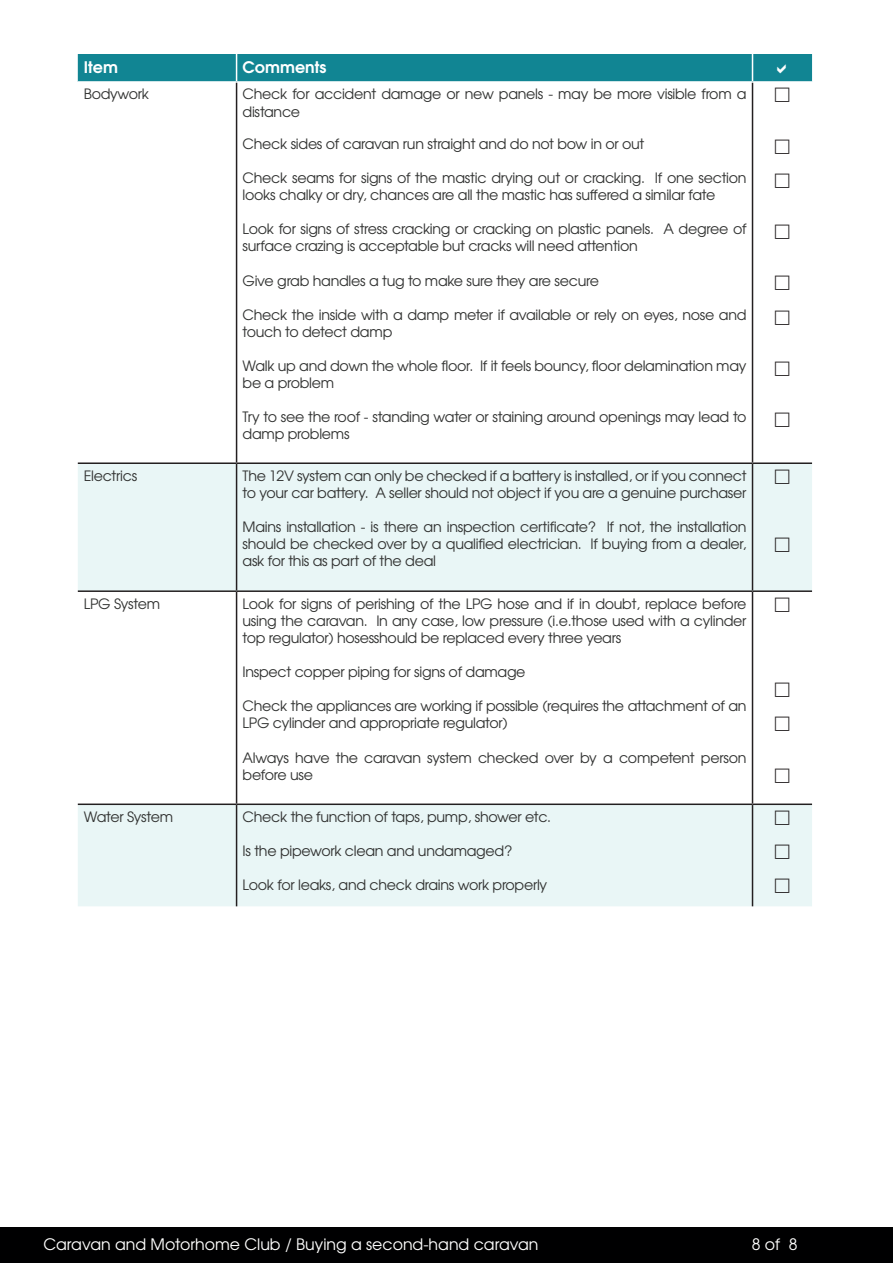
<style>
.page{position:relative;width:893px;height:1263px;background:#fff}
.page>*{position:absolute;margin:0;border:0;box-sizing:border-box;transform-origin:0 0}
.t1{font:700 15.9px "Te X Gyre Adventor";color:#fff}
.t2{font:15.75px "Te X Gyre Adventor";color:#fff}
.t3{font:14.25px/17.1px "Te X Gyre Adventor";letter-spacing:-.02em;color:#323332}
</style>
<div class="page">
<div style="left:0;top:1227px;width:893px;height:36px;background:#000001"></div>
<svg style="left:78px;top:464px;width:734px;height:442px;fill:#e9f6f6"></svg>
<hr style="left:236px;top:83px;width:1px;height:379px;background:#231f20">
<hr style="left:752px;top:83px;width:1px;height:379px;background:#231f20">
<hr style="left:78px;top:462px;width:159px;height:2px;background:#231f20">
<hr style="left:237px;top:462px;width:515px;height:2px;background:#231f20">
<hr style="left:236px;top:464px;width:1px;height:126px;background:#231f20">
<hr style="left:752px;top:462px;width:60px;height:2px;background:#231f20">
<hr style="left:752px;top:464px;width:1px;height:126px;background:#231f20">
<hr style="left:78px;top:590px;width:159px;height:2px;background:#231f20">
<hr style="left:237px;top:590px;width:515px;height:2px;background:#231f20">
<hr style="left:236px;top:592px;width:1px;height:211px;background:#231f20">
<hr style="left:752px;top:590px;width:60px;height:2px;background:#231f20">
<hr style="left:752px;top:592px;width:1px;height:211px;background:#231f20">
<hr style="left:78px;top:803px;width:159px;height:2px;background:#231f20">
<hr style="left:237px;top:803px;width:515px;height:2px;background:#231f20">
<hr style="left:236px;top:805px;width:1px;height:101px;background:#231f20">
<hr style="left:752px;top:803px;width:60px;height:2px;background:#231f20">
<hr style="left:752px;top:805px;width:1px;height:101px;background:#231f20">
<div style="left:78px;top:54px;width:734px;height:28px;background:#118593"></div>
<svg style="left:775px;top:469px;width:14px;height:14px"></svg>
<svg style="left:775px;top:537px;width:14px;height:15px"></svg>
<svg style="left:775px;top:597px;width:14px;height:14px"></svg>
<svg style="left:775px;top:682px;width:14px;height:15px"></svg>
<svg style="left:775px;top:717px;width:14px;height:14px"></svg>
<svg style="left:775px;top:768px;width:14px;height:14px"></svg>
<svg style="left:775px;top:810px;width:14px;height:14px"></svg>
<svg style="left:775px;top:844px;width:14px;height:15px"></svg>
<svg style="left:775px;top:878px;width:14px;height:15px"></svg>
<p class="t1" style="left:84px;top:53px;width:36px">Item</p>
<p class="t1" style="left:243px;top:53px;width:85px">Comments</p>
<p class="t3" style="left:84px;top:85px;width:67px">Bodywork</p>
<p class="t3" style="left:243px;top:85px;width:505px">Check for accident damage or new panels - may be more visible from a distance</p>
<p class="t3" style="left:243px;top:134px;width:403px">Check sides of caravan run straight and do not bow in or out</p>
<p class="t3" style="left:243px;top:168px;width:505px">Check seams for signs of the mastic drying out or cracking. If one section looks chalky or dry, chances are all the mastic has suffered a similar fate</p>
<p class="t3" style="left:243px;top:219px;width:505px">Look for signs of stress cracking or cracking on plastic panels. A degree of surface crazing is acceptable but cracks will need attention</p>
<p class="t3" style="left:243px;top:271px;width:358px">Give grab handles a tug to make sure they are secure</p>
<p class="t3" style="left:243px;top:305px;width:505px">Check the inside with a damp meter if available or rely on eyes, nose and touch to detect damp</p>
<p class="t3" style="left:243px;top:356px;width:505px">Walk up and down the whole floor. If it feels bouncy, floor delamination may be a problem</p>
<p class="t3" style="left:243px;top:408px;width:505px">Try to see the roof - standing water or staining around openings may lead to damp problems</p>
<p class="t3" style="left:84px;top:466px;width:55px">Electrics</p>
<p class="t3" style="left:243px;top:466px;width:505px">The 12V system can only be checked if a battery is installed, or if you connect to your car battery. A seller should not object if you are a genuine purchaser</p>
<p class="t3" style="left:243px;top:517px;width:505px;text-align:justify">Mains installation - is there an inspection certificate? If not, the installation should be checked over by a qualified electrician. If buying from a dealer, ask for this as part of the deal</p>
<p class="t3" style="left:84px;top:594px;width:78px">LPG System</p>
<p class="t3" style="left:243px;top:594px;width:505px;text-align:justify">Look for signs of perishing of the LPG hose and if in doubt, replace before using the caravan. In any case, low pressure (i.e.those used with a cylinder top regulator) hosesshould be replaced every three years</p>
<p class="t3" style="left:243px;top:662px;width:284px">Inspect copper piping for signs of damage</p>
<p class="t3" style="left:243px;top:697px;width:505px">Check the appliances are working if possible (requires the attachment of an<br>LPG cylinder and appropriate regulator)</p>
<p class="t3" style="left:243px;top:748px;width:505px">Always have the caravan system checked over by a competent person before use</p>
<p class="t3" style="left:84px;top:807px;width:91px">Water System</p>
<p class="t3" style="left:243px;top:807px;width:310px">Check the function of taps, pump, shower etc.</p>
<p class="t3" style="left:243px;top:841px;width:271px">Is the pipework clean and undamaged?</p>
<p class="t3" style="left:243px;top:875px;width:306px">Look for leaks, and check drains work properly</p>
<p class="t2" style="left:43px;top:1232px;width:496px">Caravan and Motorhome Club / Buying a second-hand caravan</p>
<p class="t2" style="left:752px;top:1232px;width:47px">8 of 8</p>
</div>
